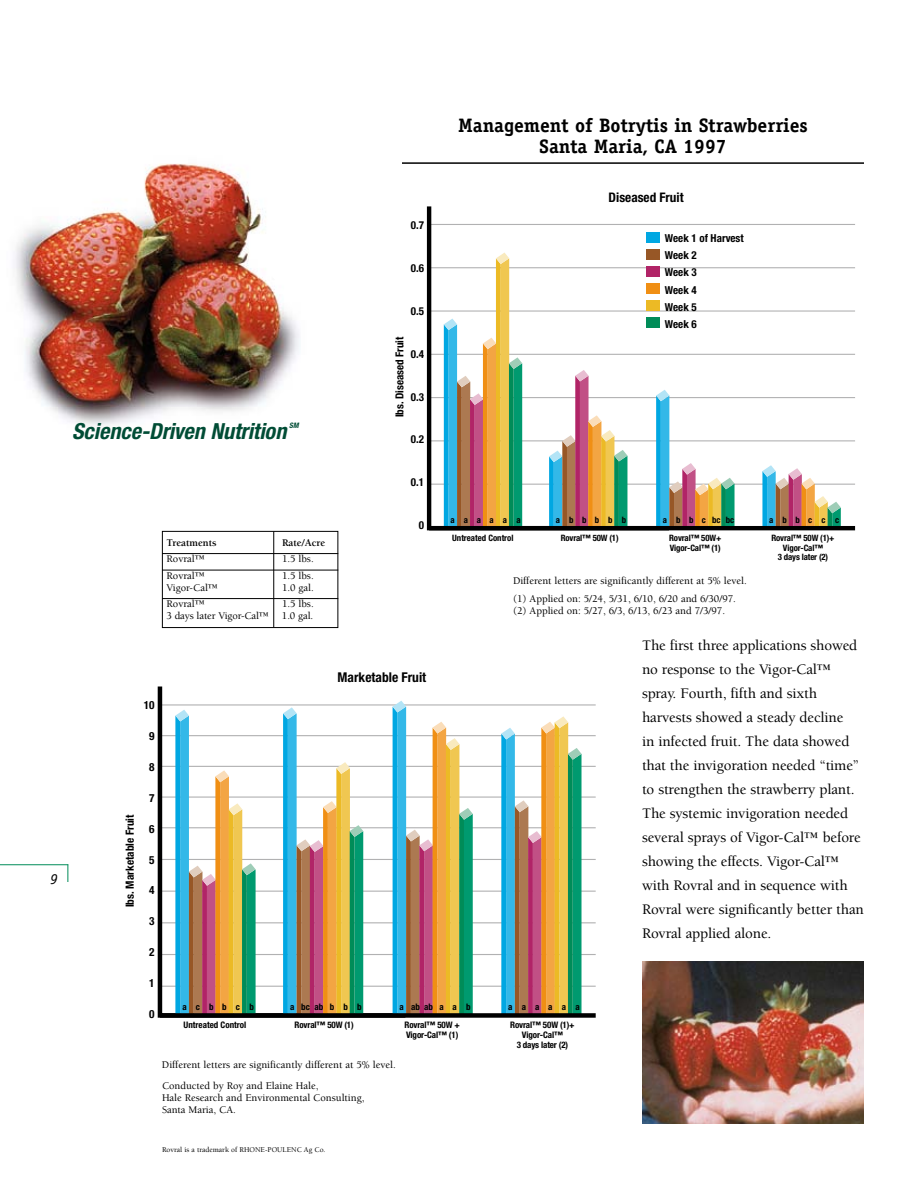
<style>
.page{position:relative;width:918px;height:1188px;background:#fff}
.page>*{position:absolute;margin:0;border:0;box-sizing:border-box;transform-origin:0 0}
.t1{font:italic 700 condensed 22.2px "Helvetica Neue LT Pro";color:#004c35}
.t2{font:700 19.5px/21px "Officina Serif";color:#000;text-align:center}
.t3{font:500 15px/24px "Berkeley";letter-spacing:-.01em;color:#000}
.t4{font:italic 15px "Officina Serif";color:#000}
.t5{font:700 condensed 13.5px "Helvetica Neue";color:#000}
.t6{font:700 condensed 13.2px "Helvetica Neue";color:#000}
.t7{font:700 condensed 11.25px "Helvetica Neue";color:#000}
.t8{font:700 condensed 10.95px/17.1px "Helvetica Neue";color:#000}
.t9{font:500 10.5px/12px "Berkeley";color:#000}
.t10{font:700 10.5px "Berkeley";color:#000}
.t11{font:700 condensed 9px/10.2px "Helvetica Neue";letter-spacing:-.015em;color:#000}
.t12{font:700 condensed 8.85px/9.9px "Helvetica Neue";letter-spacing:-.015em;color:#000}
.t13{font:500 7.5px "Berkeley";color:#000}
.t14{font:italic 700 condensed 7.5px "Helvetica Neue LT Pro";color:#004c35}
</style>
<div class="page">
<hr style="left:0;top:864px;width:68px;height:1px;background:#008c58">
<svg style="left:68px;top:864px;width:1px;height:18px"></svg>
<img style="left:642px;top:961px;width:222px;height:162px">
<svg style="left:426px;top:206px;width:430px;height:325px"></svg>
<div style="left:647px;top:267px;width:13px;height:10px;background:#b12467"></div>
<div style="left:647px;top:284px;width:13px;height:10px;background:#f08f14"></div>
<div style="left:647px;top:301px;width:13px;height:10px;background:#ecba25"></div>
<div style="left:647px;top:318px;width:13px;height:10px;background:#008c58"></div>
<div style="left:647px;top:232px;width:13px;height:11px;background:#00a7e2"></div>
<div style="left:647px;top:249px;width:13px;height:11px;background:#975726"></div>
<hr style="left:402px;top:162px;width:462px;height:2px;background:#000">
<svg style="left:157px;top:686px;width:439px;height:332px"></svg>
<hr style="left:162px;top:553px;width:176px;height:1px;background:#000">
<hr style="left:162px;top:570px;width:176px;height:1px;background:#000">
<hr style="left:162px;top:598px;width:176px;height:1px;background:#000">
<div style="left:162px;top:531px;width:176px;height:97px;border:1px solid #000"></div>
<hr style="left:273px;top:531px;width:1px;height:96px;background:#000">
<img style="left:14px;top:163px;width:286px;height:263px">
<p class="t4" style="left:50px;top:871px;width:9px">9</p>
<h2 class="t2" style="left:458px;top:115px;width:351px">Management of Botrytis in Strawberries<br>Santa Maria, CA 1997</h2>
<h1 class="t1" style="left:72px;top:418px;width:216px">Science-Driven Nutrition</h1>
<p class="t14" style="left:289px;top:421px;width:11px">SM</p>
<p class="t10" style="left:166px;top:537px;width:52px">Treatments</p>
<p class="t10" style="left:282px;top:537px;width:45px">Rate/Acre</p>
<p class="t9" style="left:166px;top:553px;width:40px">Rovral™</p>
<p class="t9" style="left:282px;top:553px;width:33px">1.5 lbs.</p>
<p class="t9" style="left:166px;top:570px;width:40px">Rovral™</p>
<p class="t9" style="left:282px;top:570px;width:33px">1.5 lbs.</p>
<p class="t9" style="left:166px;top:582px;width:53px">Vigor-Cal™</p>
<p class="t9" style="left:282px;top:582px;width:33px">1.0 gal.</p>
<p class="t9" style="left:166px;top:598px;width:40px">Rovral™</p>
<p class="t9" style="left:166px;top:598px;width:149px;text-align:right">1.5 lbs.<br>3 days later Vigor-Cal™ 1.0 gal.</p>
<p class="t8" style="left:411px;top:216px;width:15px">0.7</p>
<p class="t8" style="left:411px;top:259px;width:15px">0.6</p>
<p class="t8" style="left:411px;top:302px;width:15px">0.5</p>
<p class="t8" style="left:411px;top:345px;width:15px">0.4</p>
<p class="t8" style="left:411px;top:388px;width:15px">0.3</p>
<p class="t8" style="left:411px;top:431px;width:15px">0.2</p>
<p class="t8" style="left:411px;top:474px;width:15px">0.1</p>
<p class="t8" style="left:419px;top:517px;width:7px">0</p>
<p class="t8" style="left:391px;top:417px;width:82px;rotate:-90deg">lbs. Diseased Fruit</p>
<p class="t6" style="left:609px;top:190px;width:76px">Diseased Fruit</p>
<p class="t8" style="left:665px;top:229px;width:80px">Week 1 of Harvest<br>Week 2<br>Week 3<br>Week 4<br>Week 5<br>Week 6</p>
<p class="t12" style="left:451px;top:514px;width:71px">aaaaaa</p>
<p class="t12" style="left:556px;top:514px;width:72px">abbbbb</p>
<p class="t12" style="left:663px;top:514px;width:73px">a b b cbcbc</p>
<p class="t12" style="left:769px;top:514px;width:71px">abbccc</p>
<p class="t12" style="left:452px;top:532px;width:63px">Untreated Control</p>
<p class="t12" style="left:561px;top:532px;width:59px">Rovral™ 50W (1)</p>
<p class="t12" style="left:669px;top:532px;width:54px">Rovral™ 50W+<br>Vigor-Cal™ (1)</p>
<p class="t12" style="left:771px;top:532px;width:65px;text-align:center">Rovral™ 50W (1)+<br>Vigor-Cal™<br>3 days later (2)</p>
<p class="t9" style="left:513px;top:575px;width:235px">Different letters are significantly different at 5% level.</p>
<p class="t9" style="left:513px;top:593px;width:224px">(1) Applied on: 5/24, 5/31, 6/10, 6/20 and 6/30/97. (2) Applied on: 5/27, 6/3, 6/13, 6/23 and 7/3/97.</p>
<p class="t7" style="left:123px;top:907px;width:94px;rotate:-90deg">lbs. Marketable Fruit</p>
<p class="t7" style="left:144px;top:699px;width:12px">10</p>
<p class="t7" style="left:149px;top:730px;width:7px">9</p>
<p class="t7" style="left:149px;top:760px;width:7px">8</p>
<p class="t7" style="left:149px;top:791px;width:7px">7</p>
<p class="t7" style="left:149px;top:822px;width:7px">6</p>
<p class="t7" style="left:149px;top:853px;width:7px">5</p>
<p class="t7" style="left:149px;top:884px;width:7px">4</p>
<p class="t7" style="left:149px;top:914px;width:7px">3</p>
<p class="t7" style="left:149px;top:945px;width:7px">2</p>
<p class="t7" style="left:149px;top:976px;width:7px">1</p>
<p class="t7" style="left:149px;top:1007px;width:7px">0</p>
<p class="t5" style="left:338px;top:669px;width:90px">Marketable Fruit</p>
<p class="t11" style="left:182px;top:1001px;width:73px">acbbcb</p>
<p class="t11" style="left:290px;top:1001px;width:73px">abcabb b b</p>
<p class="t11" style="left:400px;top:1001px;width:72px">aababa a b</p>
<p class="t11" style="left:508px;top:1001px;width:73px">aaaaaa</p>
<p class="t11" style="left:184px;top:1020px;width:64px">Untreated Control</p>
<p class="t11" style="left:295px;top:1020px;width:61px">Rovral™ 50W (1)</p>
<p class="t11" style="left:405px;top:1020px;width:57px">Rovral™ 50W +<br>Vigor-Cal™ (1)</p>
<p class="t11" style="left:510px;top:1020px;width:66px;text-align:center">Rovral™ 50W (1)+<br>Vigor-Cal™<br>3 days later (2)</p>
<p class="t9" style="left:162px;top:1059px;width:235px">Different letters are significantly different at 5% level.</p>
<p class="t9" style="left:162px;top:1080px;width:204px">Conducted by Roy and Elaine Hale,<br>Hale Research and Environmental Consulting,<br>Santa Maria, CA.</p>
<p class="t13" style="left:162px;top:1145px;width:165px">Rovral is a trademark of RHONE-POULENC Ag Co.</p>
<p class="t3" style="left:642px;top:634px;width:223px">The first three applications showed no response to the Vigor-Cal™ spray. Fourth, fifth and sixth harvests showed a steady decline<br>in infected fruit. The data showed that the invigoration needed “time” to strengthen the strawberry plant.<br>The systemic invigoration needed several sprays of Vigor-Cal™ before showing the effects. Vigor-Cal™ with Rovral and in sequence with Rovral were significantly better than Rovral applied alone.</p>
</div>
